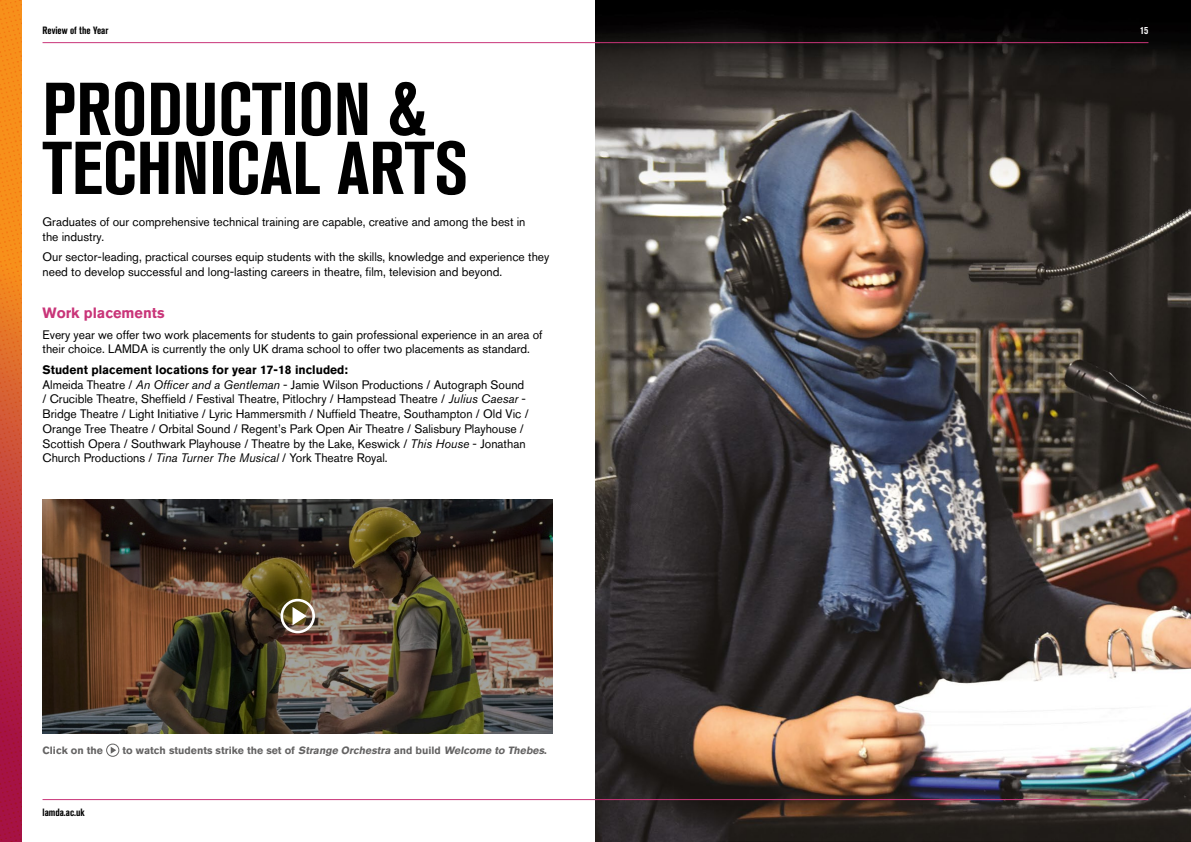
<style>
.page{position:relative;width:1191px;height:842px;background:#fff}
.page>*{position:absolute;margin:0;border:0;box-sizing:border-box;transform-origin:0 0}
.t1{font:700 condensed 74px/59px "Akzidenz Grotesk BQ";color:#000}
.t2{font:700 14.9px "Akzidenz Grotesk BQ";color:#c93579}
.t3{font:12.3px/14.8px "Akzidenz Grotesk BQ";color:#000}
.t4{font:700 10.5px "Akzidenz Grotesk BQ";color:#646363}
.t5{font:700 condensed 10.5px "Akzidenz Grotesk BQ";color:#000}
.t6{font:700 condensed 10.5px "Akzidenz Grotesk BQ";color:#fff}
.s1{font-weight:700}
.s2{font-style:italic}
</style>
<div class="page">
<img style="left:595px;top:9px;width:596px;height:833px">
<hr style="left:43px;top:42px;width:557px;height:1px;background:#c93579">
<hr style="left:595px;top:42px;width:553px;height:1px;background:#c93579">
<hr style="left:43px;top:799px;width:1105px;height:1px;background:#c93579">
<img style="left:0;top:0;width:22px;height:842px">
<img style="left:43px;top:499px;width:510px;height:234px">
<div style="left:280px;top:599px;width:35px;height:34px;border:3px solid #fff;border-radius:50%"></div>
<svg style="left:292px;top:607px;width:15px;height:18px"></svg>
<div style="left:106px;top:743px;width:13px;height:14px;border:1px solid #646363;border-radius:50%"></div>
<svg style="left:111px;top:747px;width:5px;height:7px"></svg>
<p class="t5" style="left:43px;top:24px;width:67px">Review of the Year</p>
<p class="t6" style="left:1140px;top:24px;width:10px">15</p>
<h1 class="t1" style="left:43px;top:80px;width:427px">PRODUCTION &amp;<br>TECHNICAL ARTS</h1>
<p class="t3" style="left:43px;top:214px;width:484px">Graduates of our comprehensive technical training are capable, creative and among the best in the industry.</p>
<p class="t3" style="left:43px;top:249px;width:508px">Our sector-leading, practical courses equip students with the skills, knowledge and experience they need to develop successful and long-lasting careers in theatre, film, television and beyond.</p>
<p class="t2" style="left:43px;top:304px;width:123px">Work placements</p>
<p class="t3" style="left:43px;top:327px;width:501px">Every year we offer two work placements for students to gain professional experience in an area of their choice. LAMDA is currently the only UK drama school to offer two placements as standard.</p>
<p class="t3" style="left:43px;top:362px;width:487px"><span class="s1">Student placement locations for year 17-18 included:<br></span>Almeida Theatre / <span class="s2">An Officer and a Gentleman</span> - Jamie Wilson Productions / Autograph Sound / Crucible Theatre, Sheffield / Festival Theatre, Pitlochry / Hampstead Theatre / <span class="s2">Julius Caesar</span> - Bridge Theatre / Light Initiative / Lyric Hammersmith / Nuffield Theatre, Southampton / Old Vic / Orange Tree Theatre / Orbital Sound / Regent’s Park Open Air Theatre / Salisbury Playhouse / Scottish Opera / Southwark Playhouse / Theatre by the Lake, Keswick / <span class="s2">This House</span> - Jonathan Church Productions / <span class="s2">Tina Turner The Musical</span> / York Theatre Royal.</p>
<p class="t4" style="left:43px;top:744px;width:62px">Click on the</p>
<p class="t4" style="left:122px;top:744px;width:426px">to watch students strike the set of <span class="s2">Strange Orchestra</span> and build <span class="s2">Welcome to Thebes</span>.</p>
<p class="t5" style="left:43px;top:806px;width:44px">lamda.ac.uk</p>
</div>
